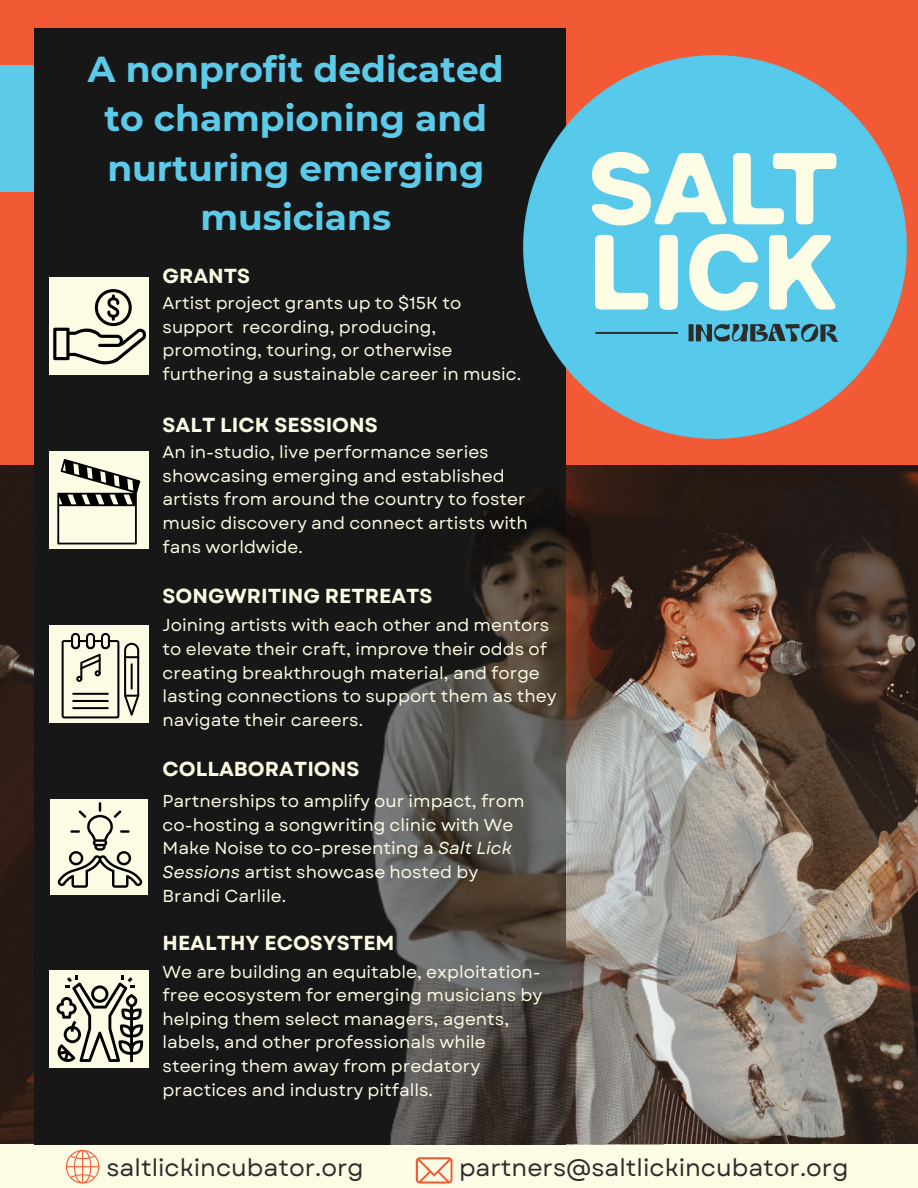
<style>
.page{position:relative;width:918px;height:1188px;background:#f15a35}
.page>*{position:absolute;margin:0;border:0;box-sizing:border-box;transform-origin:0 0}
.t1{font:700 36px/49.5px "Montserrat";color:#5ccae8;text-align:center}
.t2{font:24px "Garet";color:#2c2b2b}
.t3{font:700 20.25px "Garet";color:#fcfbe4}
.t4{font:17.25px/23.7px "Garet";color:#fcfbe4}
.s1{font-style:italic}
</style>
<div class="page">
<div style="left:0;top:1101px;width:918px;height:87px;background:#fcfbe4"></div>
<img style="left:0;top:465px;width:35px;height:679px">
<div style="left:0;top:65px;width:283px;height:127px;background:#5ccae8"></div>
<div style="left:35px;top:28px;width:531px;height:1116px;background:#181717"></div>
<div style="left:49px;top:970px;width:100px;height:98px;background:#fcfbe4"></div>
<svg style="left:66px;top:1150px;width:33px;height:33px"></svg>
<svg style="left:416px;top:1157px;width:37px;height:26px"></svg>
<div style="left:49px;top:278px;width:100px;height:97px;background:#fcfbe4"></div>
<div style="left:51px;top:799px;width:97px;height:95px;background:#fcfbe4"></div>
<div style="left:49px;top:625px;width:100px;height:98px;background:#fcfbe4"></div>
<img style="left:847px;top:472px;width:71px;height:672px">
<img style="left:372px;top:472px;width:475px;height:672px">
<div style="left:49px;top:451px;width:100px;height:98px;background:#fcfbe4"></div>
<img style="left:523px;top:55px;width:395px;height:417px">
<svg style="left:53px;top:289px;width:93px;height:75px"></svg>
<svg style="left:57px;top:459px;width:83px;height:85px"></svg>
<svg style="left:57px;top:802px;width:86px;height:86px"></svg>
<svg style="left:56px;top:975px;width:87px;height:87px"></svg>
<svg style="left:62px;top:633px;width:77px;height:85px"></svg>
<h3 class="t1" style="left:88px;top:44px;width:417px">A nonprofit dedicated to championing and nurturing emerging musicians</h3>
<p class="t3" style="left:163px;top:262px;width:89px">GRANTS</p>
<h3 class="t4" style="left:163px;top:291px;width:360px">Artist project grants up to $15K to support recording, producing, promoting, touring, or otherwise furthering a sustainable career in music.</h3>
<p class="t3" style="left:163px;top:410px;width:217px">SALT LICK SESSIONS</p>
<p class="t4" style="left:163px;top:440px;width:367px">An in-studio, live performance series showcasing emerging and established artists from around the country to foster music discovery and connect artists with fans worldwide.</p>
<p class="t3" style="left:163px;top:581px;width:271px">SONGWRITING RETREATS</p>
<p class="t4" style="left:163px;top:614px;width:395px">Joining artists with each other and mentors to elevate their craft, improve their odds of creating breakthrough material, and forge lasting connections to support them as they navigate their careers.</p>
<p class="t3" style="left:163px;top:755px;width:198px">COLLABORATIONS</p>
<p class="t4" style="left:163px;top:789px;width:363px">Partnerships to amplify our impact, from co-hosting a songwriting clinic with We Make Noise to co-presenting a <span class="s1">Salt Lick Sessions</span> artist showcase hosted by Brandi Carlile.</p>
<h3 class="t3" style="left:163px;top:928px;width:233px">HEALTHY ECOSYSTEM</h3>
<p class="t4" style="left:163px;top:960px;width:381px">We are building an equitable, exploitation&shy;free ecosystem for emerging musicians by helping them select managers, agents, labels, and other professionals while steering them away from predatory practices and industry pitfalls.</p>
<h3 class="t2" style="left:107px;top:1150px;width:259px">saltlickincubator.org</h3>
<p class="t2" style="left:459px;top:1150px;width:391px">partners@saltlickincubator.org</p>
</div>
